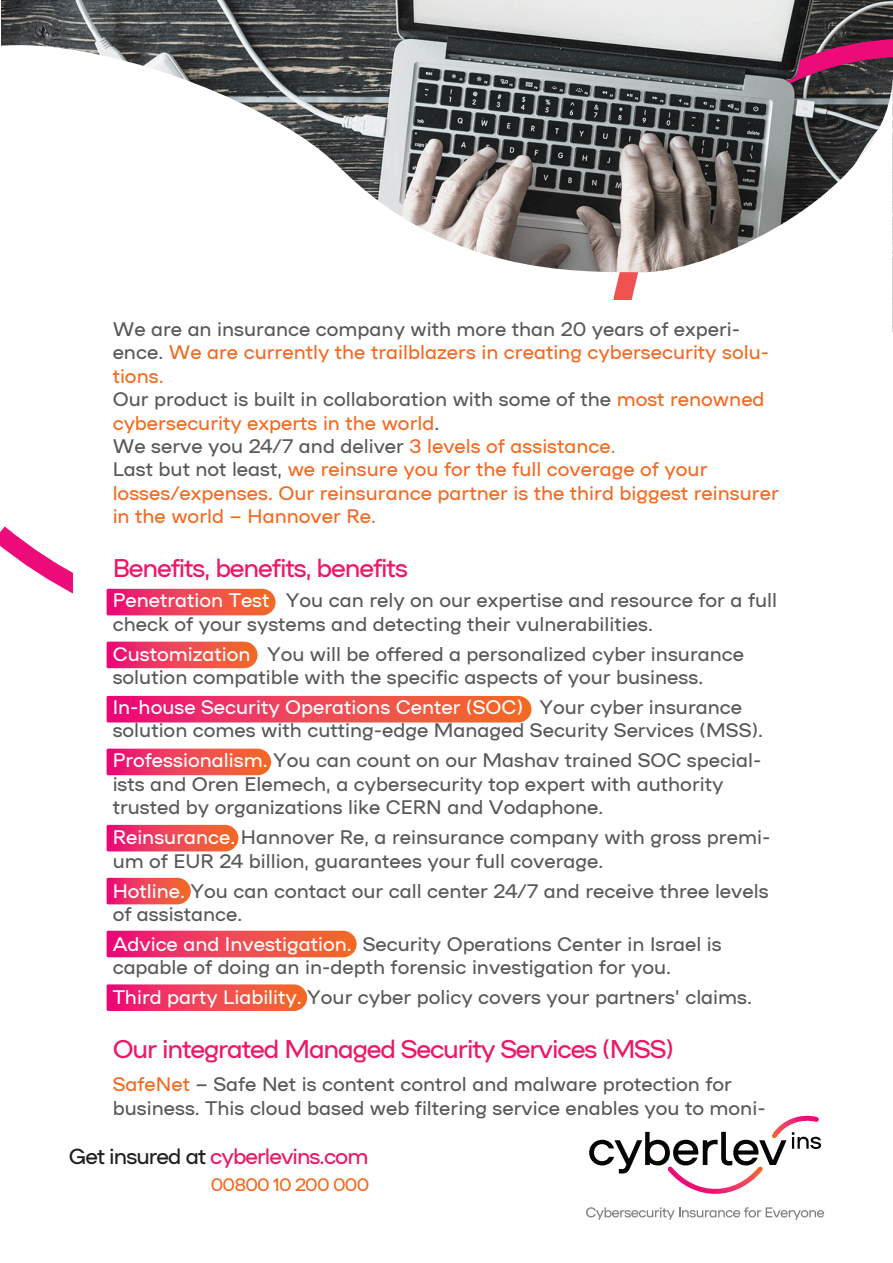
<style>
.page{position:relative;width:893px;height:1263px;background:#fff}
.page>*{position:absolute;margin:0;border:0;box-sizing:border-box;transform-origin:0 0}
.t1{font:25.5px "NAMU Pro";letter-spacing:-.045em;color:#ec1869}
.t2{font:21.75px "NAMU Pro";letter-spacing:-.045em;color:#ec1869}
.t3{font:19.5px/23.4px "NAMU Pro";color:#57585a}
.t4{font:19.5px/23.4px "NAMU Pro";color:#f36a21}
.t5{font:18px "NAMU Pro";letter-spacing:-.045em;color:#f36a21}
.s1{color:#57585a}
.s2{color:#fff}
.s3{color:#f36a21}
.s4{color:#211e1e}
</style>
<div class="page">
<img style="left:1px;top:1px;width:892px;height:44px">
<svg style="left:1px;top:45px;width:892px;height:287px"></svg>
<svg style="left:0;top:272px;width:675px;height:322px"></svg>
<svg style="left:786px;top:32px;width:107px;height:124px"></svg>
<div style="left:74px;top:300px;width:745px;height:829px;background:#fff"></div>
<svg style="left:107px;top:589px;width:169px;height:26px"></svg>
<svg style="left:107px;top:642px;width:151px;height:26px"></svg>
<svg style="left:107px;top:749px;width:165px;height:26px"></svg>
<svg style="left:107px;top:825px;width:132px;height:26px"></svg>
<svg style="left:107px;top:878px;width:84px;height:26px"></svg>
<svg style="left:107px;top:931px;width:250px;height:26px"></svg>
<svg style="left:107px;top:984px;width:201px;height:27px"></svg>
<svg style="left:107px;top:696px;width:425px;height:26px"></svg>
<svg style="left:589px;top:1115px;width:232px;height:79px"></svg>
<svg style="left:586px;top:1207px;width:238px;height:13px"></svg>
<p class="t4" style="left:113px;top:318px;width:668px"><span class="s1">We are an insurance company with more than 20 years of experi&shy;ence.</span> We are currently the trailblazers in creating cybersecurity solu&shy;tions.<br><span class="s1">Our product is built in collaboration with some of the</span> most renowned cybersecurity experts in the world<span class="s1">.<br>We serve you 24/7 and deliver</span> 3 levels of assistance.<br><span class="s1">Last but not least,</span> we reinsure you for the full coverage of your losses/expenses. Our reinsurance partner is the third biggest reinsurer in the world – Hannover Re.</p>
<h1 class="t1" style="left:113px;top:551px;width:297px">Benefits, benefits, benefits</h1>
<p class="t3" style="left:113px;top:589px;width:666px"><span class="s2">Penetration Test</span> You can rely on our expertise and resource for a full check of your systems and detecting their vulnerabilities.</p>
<p class="t3" style="left:113px;top:642px;width:633px"><span class="s2">Customization</span> You will be offered a personalized cyber insurance solution compatible with the specific aspects of your business.</p>
<p class="t3" style="left:113px;top:696px;width:652px"><span class="s2">In-house Security Operations Center (SOC)</span> Your cyber insurance solution comes with cutting-edge Managed Security Services (MSS).</p>
<p class="t3" style="left:113px;top:749px;width:650px"><span class="s2">Professionalism.</span> You can count on our Mashav trained SOC special&shy;ists and Oren Elemech, a cybersecurity top expert with authority trusted by organizations like CERN and Vodaphone.</p>
<p class="t3" style="left:113px;top:826px;width:659px"><span class="s2">Reinsurance.</span> Hannover Re, a reinsurance company with gross premi&shy;um of EUR 24 billion, guarantees your full coverage.</p>
<p class="t3" style="left:113px;top:879px;width:657px"><span class="s2">Hotline.</span> You can contact our call center 24/7 and receive three levels of assistance.</p>
<p class="t3" style="left:113px;top:932px;width:611px"><span class="s2">Advice and Investigation.</span> Security Operations Center in Israel is capable of doing an in-depth forensic investigation for you.</p>
<p class="t3" style="left:113px;top:986px;width:641px"><span class="s2">Third party Liability.</span> Your cyber policy covers your partners’ claims.</p>
<h1 class="t1" style="left:113px;top:1032px;width:563px">Our integrated Managed Security Services (MSS)</h1>
<p class="t3" style="left:113px;top:1073px;width:655px"><span class="s3">SafeNet</span> – Safe Net is content control and malware protection for business. This cloud based web filtering service enables you to moni-</p>
<p class="t2" style="left:69px;top:1142px;width:301px"><span class="s4">Get insured at</span> cyberlevins.com</p>
<p class="t5" style="left:211px;top:1172px;width:160px">00800 10 200 000</p>
</div>
